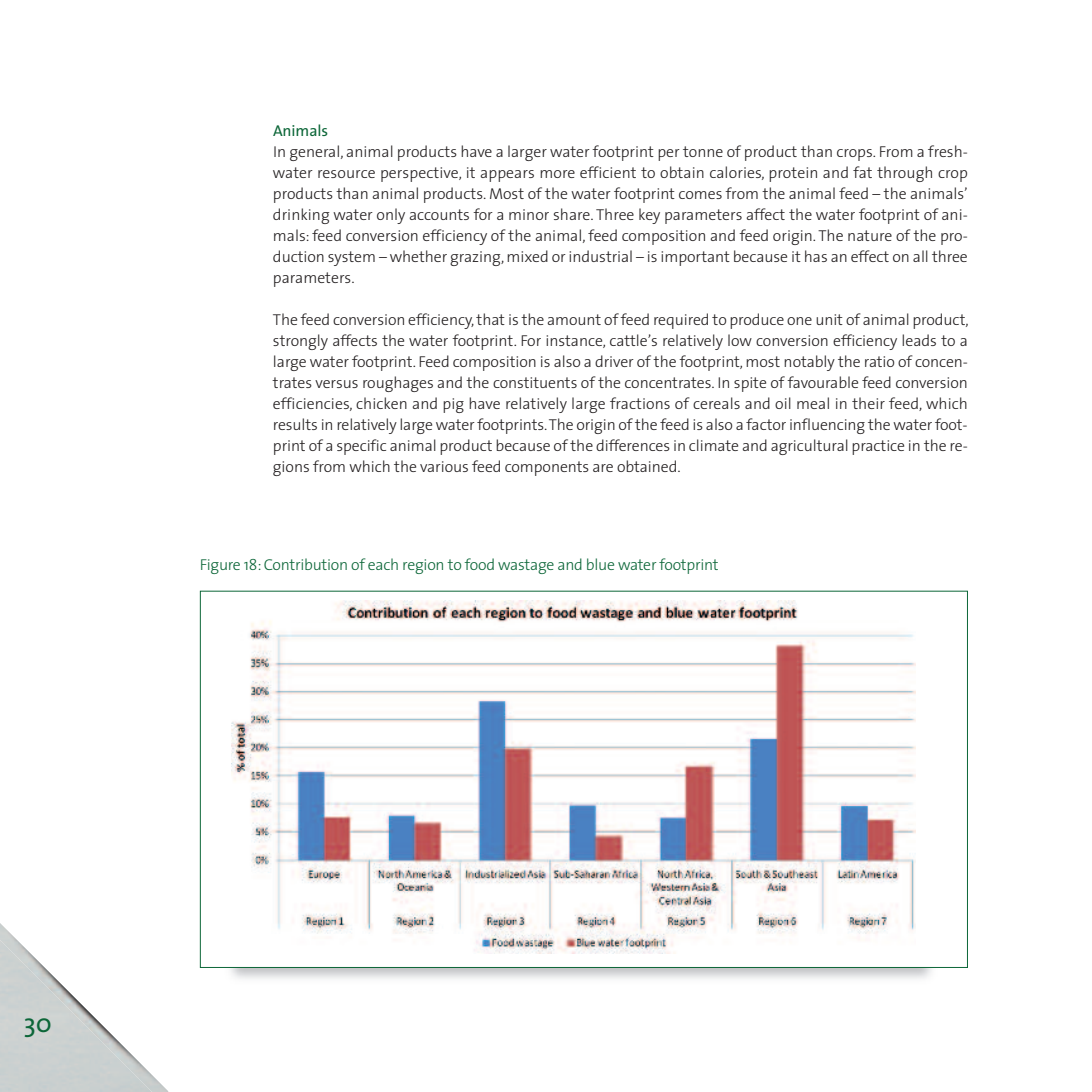
<style>
.page{position:relative;width:1092px;height:1092px;background:#fff}
.page>*{position:absolute;margin:0;border:0;box-sizing:border-box;transform-origin:0 0}
.t1{font:26.25px "The Sans";color:#0c6638}
.t2{font:300 15.75px/21px "The Sans";letter-spacing:-.005em;color:#231f20;text-align:justify}
.t3{font:300 15.75px "The Sans";letter-spacing:-.015em;color:#0c6638}
.t4{font:15.75px "The Sans";letter-spacing:-.005em;color:#0c6638}
</style>
<div class="page">
<img style="left:0;top:923px;width:168px;height:168px">
<img style="left:222px;top:967px;width:718px;height:12px">
<img style="left:232px;top:601px;width:683px;height:352px">
<p class="t4" style="left:273px;top:124px;width:57px">Animals</p>
<p class="t2" style="left:273px;top:143px;width:696px">In general, animal products have a larger water footprint per tonne of product than crops. From a fresh&shy;water resource perspective, it appears more efficient to obtain calories, protein and fat through crop products than animal products. Most of the water footprint comes from the animal feed – the animals’ drinking water only accounts for a minor share. Three key parameters affect the water footprint of ani&shy;mals: feed conversion efficiency of the animal, feed composition and feed origin. The nature of the pro&shy;duction system – whether grazing,mixed or industrial – is important because it has an effect on all three parameters.</p>
<p class="t2" style="left:273px;top:311px;width:697px">The feed conversion efficiency,that is the amount of feed required to produce one unit of animal product, strongly affects the water footprint. For instance, cattle’s relatively low conversion efficiency leads to a large water footprint. Feed composition is also a driver of the footprint,most notably the ratio of concen&shy;trates versus roughages and the constituents of the concentrates. In spite of favourable feed conversion efficiencies, chicken and pig have relatively large fractions of cereals and oil meal in their feed, which results in relatively large water footprints.The origin of the feed is also a factor influencing the water foot&shy;print of a specific animal product because of the differences in climate and agricultural practice in the re&shy;gions from which the various feed components are obtained.</p>
<p class="t3" style="left:200px;top:558px;width:520px">Figure 18:Contribution of each region to food wastage and blue water footprint</p>
<h1 class="t1" style="left:24px;top:1012px;width:30px">30</h1>
</div>
